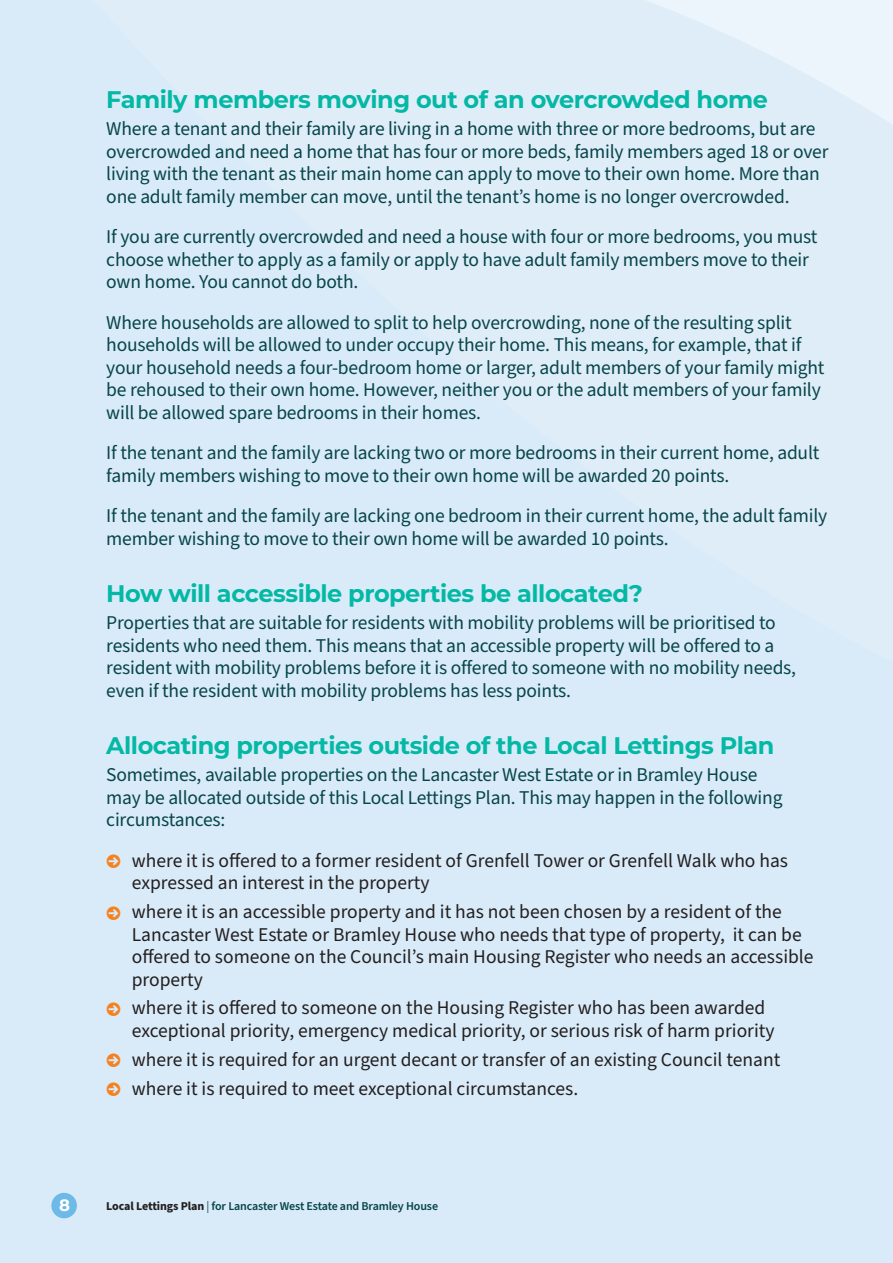
<style>
.page{position:relative;width:893px;height:1263px;background:#d9ebf8}
.page>*{position:absolute;margin:0;border:0;box-sizing:border-box;transform-origin:0 0}
._04_Text_sub_title{font:700 24px "Montserrat";letter-spacing:-.02em;color:#03b8a4}
.Body_text{font:19.5px/22.5px "Source Sans Pro";letter-spacing:-.01em;color:#07454a}
.t1{font:19.5px/22.5px "Source Sans Pro";color:#231f20}
.t2{font:700 16.5px "Montserrat";color:#fff}
.t3{font:600 12px "Source Sans Pro";letter-spacing:-.01em;color:#07454a}
.s1{font-weight:700;color:#231f20}
.s2{font-weight:400}
</style>
<div class="page">
<div style="left:51px;top:1193px;width:26px;height:25px;background:#6dbae8;border-radius:50%"></div>
<svg style="left:107px;top:855px;width:14px;height:13px"></svg>
<svg style="left:107px;top:906px;width:14px;height:13px"></svg>
<svg style="left:107px;top:1002px;width:14px;height:14px"></svg>
<svg style="left:107px;top:1054px;width:14px;height:13px"></svg>
<svg style="left:107px;top:1083px;width:14px;height:13px"></svg>
<p class="_04_Text_sub_title" style="left:106px;top:82px;width:663px">Family members moving out of an overcrowded home</p>
<p class="Body_text" style="left:106px;top:118px;width:724px">Where a tenant and their family are living in a home with three or more bedrooms, but are overcrowded and need a home that has four or more beds, family members aged 18 or over living with the tenant as their main home can apply to move to their own home. More than one adult family member can move, until the tenant’s home is no longer overcrowded.</p>
<p class="Body_text" style="left:106px;top:226px;width:713px">If you are currently overcrowded and need a house with four or more bedrooms, you must choose whether to apply as a family or apply to have adult family members move to their own home. You cannot do both.</p>
<p class="Body_text" style="left:106px;top:311px;width:720px">Where households are allowed to split to help overcrowding, none of the resulting split households will be allowed to under occupy their home. This means, for example, that if your household needs a four-bedroom home or larger, adult members of your family might be rehoused to their own home. However, neither you or the adult members of your family will be allowed spare bedrooms in their homes.</p>
<p class="Body_text" style="left:106px;top:442px;width:715px">If the tenant and the family are lacking two or more bedrooms in their current home, adult family members wishing to move to their own home will be awarded 20 points.</p>
<p class="Body_text" style="left:106px;top:505px;width:723px">If the tenant and the family are lacking one bedroom in their current home, the adult family member wishing to move to their own home will be awarded 10 points.</p>
<p class="_04_Text_sub_title" style="left:106px;top:576px;width:538px">How will accessible properties be allocated?</p>
<p class="Body_text" style="left:106px;top:612px;width:691px">Properties that are suitable for residents with mobility problems will be prioritised to residents who need them. This means that an accessible property will be offered to a resident with mobility problems before it is offered to someone with no mobility needs, even if the resident with mobility problems has less points.</p>
<p class="_04_Text_sub_title" style="left:106px;top:728px;width:670px">Allocating properties outside of the Local Lettings Plan</p>
<p class="Body_text" style="left:106px;top:764px;width:678px">Sometimes, available properties on the Lancaster West Estate or in Bramley House may be allocated outside of this Local Lettings Plan. This may happen in the following circumstances:</p>
<p class="t1" style="left:132px;top:849px;width:658px">where it is offered to a former resident of Grenfell Tower or Grenfell Walk who has expressed an interest in the property</p>
<p class="t1" style="left:132px;top:901px;width:683px">where it is an accessible property and it has not been chosen by a resident of the Lancaster West Estate or Bramley House who needs that type of property, it can be offered to someone on the Council’s main Housing Register who needs an accessible property</p>
<p class="t1" style="left:132px;top:997px;width:644px">where it is offered to someone on the Housing Register who has been awarded exceptional priority, emergency medical priority, or serious risk of harm priority</p>
<p class="t1" style="left:132px;top:1049px;width:650px">where it is required for an urgent decant or transfer of an existing Council tenant</p>
<p class="t1" style="left:132px;top:1077px;width:448px">where it is required to meet exceptional circumstances.</p>
<p class="t2" style="left:59px;top:1193px;width:12px">8</p>
<p class="t3" style="left:106px;top:1198px;width:333px"><span class="s1">Local Lettings Plan</span> <span class="s2">|</span> for Lancaster West Estate and Bramley House</p>
</div>
